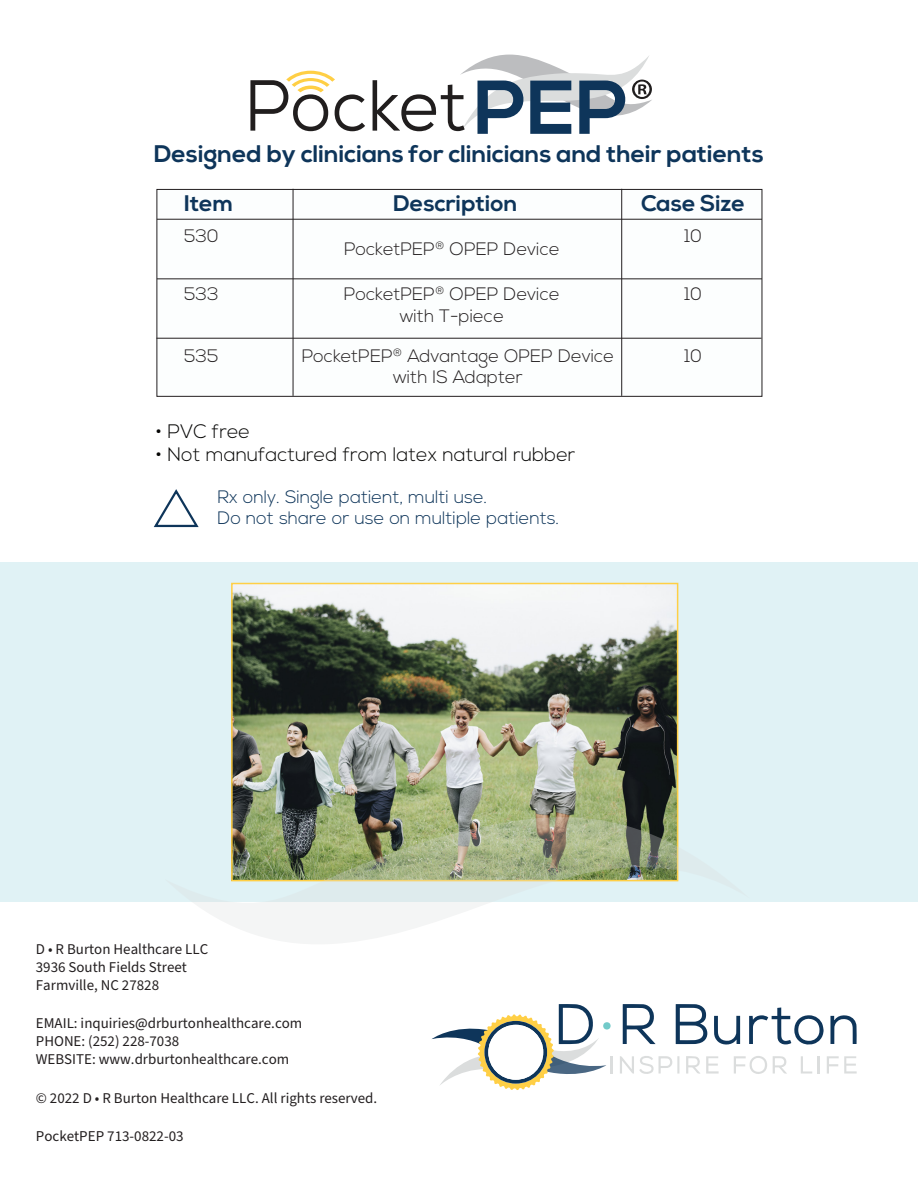
<style>
.page{position:relative;width:918px;height:1188px;background:#fff}
.page>*{position:absolute;margin:0;border:0;box-sizing:border-box;transform-origin:0 0}
.t1{font:700 24px "Nexa";color:#0e355a}
.t2{font:700 22.5px "Nexa";color:#0e355a}
.t3{font:300 19.5px "Nexa";color:#060605}
.t4{font:300 18px/21.6px "Nexa";color:#231f20;text-align:center}
.t5{font:300 18px/21.6px "Nexa";color:#0e355a}
.t6{font:15px/18px "Source Sans Pro";color:#231f20}
</style>
<div class="page">
<div style="left:0;top:562px;width:918px;height:340px;background:#e0f2f5"></div>
<img style="left:234px;top:586px;width:441px;height:231px">
<div style="left:231px;top:583px;width:447px;height:298px;border:2px solid #ffcf45"></div>
<svg style="left:193px;top:817px;width:486px;height:127px"></svg>
<svg style="left:153px;top:489px;width:46px;height:39px"></svg>
<svg style="left:250px;top:70px;width:115px;height:61px"></svg>
<svg style="left:373px;top:55px;width:279px;height:79px"></svg>
<div style="left:157px;top:189px;width:605px;height:208px;background:#fcfefe;border:1px solid #231f20"></div>
<hr style="left:157px;top:278px;width:605px;height:1px;background:#231f20">
<hr style="left:156px;top:338px;width:606px;height:1px;background:#231f20">
<hr style="left:157px;top:219px;width:605px;height:1px;background:#231f20">
<hr style="left:293px;top:189px;width:1px;height:207px;background:#231f20">
<hr style="left:621px;top:189px;width:1px;height:207px;background:#231f20">
<svg style="left:623px;top:1004px;width:33px;height:40px"></svg>
<svg style="left:830px;top:1015px;width:27px;height:29px"></svg>
<svg style="left:676px;top:1004px;width:64px;height:41px"></svg>
<svg style="left:749px;top:1008px;width:75px;height:37px"></svg>
<svg style="left:773px;top:1056px;width:14px;height:18px"></svg>
<svg style="left:686px;top:1056px;width:33px;height:18px"></svg>
<svg style="left:827px;top:1056px;width:30px;height:18px"></svg>
<svg style="left:734px;top:1056px;width:33px;height:18px"></svg>
<svg style="left:801px;top:1056px;width:11px;height:18px"></svg>
<svg style="left:432px;top:1004px;width:181px;height:86px"></svg>
<svg style="left:620px;top:1056px;width:59px;height:18px"></svg>
<svg style="left:818px;top:1056px;width:2px;height:18px"></svg>
<div style="left:488px;top:1025px;width:55px;height:55px;background:#fff;border-radius:50%"></div>
<h1 class="t1" style="left:154px;top:140px;width:611px">Designed by clinicians for clinicians and their patients</h1>
<h2 class="t2" style="left:184px;top:191px;width:51px">Item</h2>
<h2 class="t2" style="left:394px;top:191px;width:125px">Description</h2>
<h2 class="t2" style="left:641px;top:191px;width:105px">Case Size</h2>
<p class="t4" style="left:184px;top:226px;width:36px">530</p>
<p class="t4" style="left:684px;top:226px;width:19px">10</p>
<p class="t4" style="left:344px;top:238px;width:217px">PocketPEP<sup>®</sup> OPEP Device</p>
<p class="t4" style="left:184px;top:284px;width:36px">533</p>
<p class="t4" style="left:184px;top:346px;width:36px">535</p>
<p class="t4" style="left:344px;top:284px;width:217px">PocketPEP<sup>®</sup> OPEP Device with T-piece</p>
<p class="t4" style="left:302px;top:346px;width:314px">PocketPEP<sup>®</sup> Advantage OPEP Device with IS Adapter</p>
<h3 class="t3" style="left:156px;top:420px;width:96px">• PVC free</h3>
<h3 class="t3" style="left:156px;top:444px;width:421px">• Not manufactured from latex natural rubber</h3>
<p class="t5" style="left:218px;top:486px;width:343px">Rx only. Single patient, multi use.<br>Do not share or use on multiple patients.</p>
<p class="t4" style="left:685px;top:284px;width:19px">10</p>
<p class="t4" style="left:685px;top:346px;width:19px">10</p>
<p class="t6" style="left:36px;top:940px;width:174px">D • R Burton Healthcare LLC<br>3936 South Fields Street<br>Farmville, NC 27828</p>
<p class="t6" style="left:36px;top:1014px;width:268px">EMAIL: inquiries@drburtonhealthcare.com<br>PHONE: (252) 228-7038<br>WEBSITE: www.drburtonhealthcare.com</p>
<p class="t6" style="left:36px;top:1089px;width:343px">© 2022 D • R Burton Healthcare LLC. All rights reserved.</p>
<p class="t6" style="left:36px;top:1127px;width:149px">PocketPEP 713-0822-03</p>
</div>
